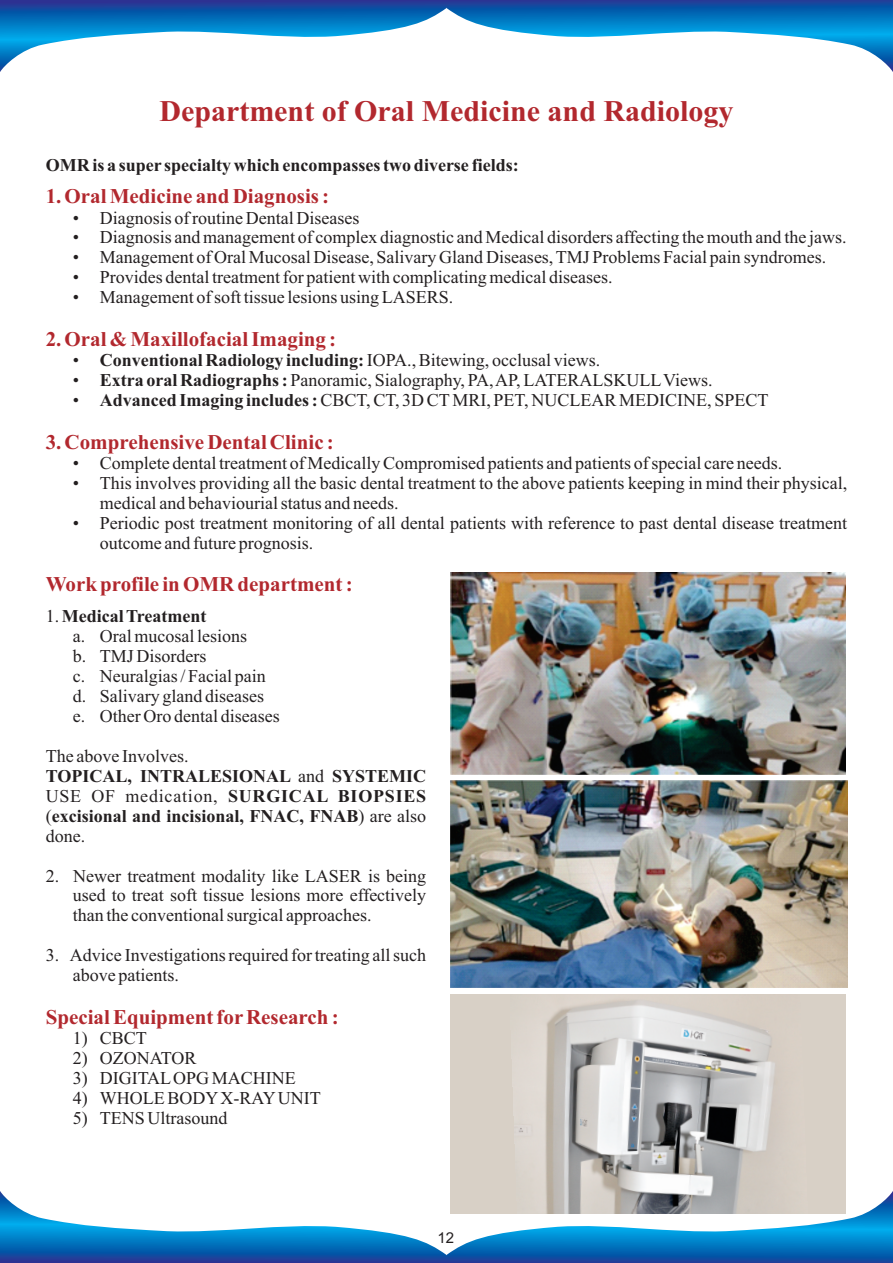
<style>
.page{position:relative;width:893px;height:1263px;background:#fff}
.page>*{position:absolute;margin:0;border:0;box-sizing:border-box;transform-origin:0 0}
.t1{font:700 30px "Times New Roman";color:#b2282e}
.t2{font:700 21px "Times New Roman";color:#b2282e}
.t3{font:18px/20px "Times New Roman";color:#231f20}
.t4{font:700 18px/20px "Times New Roman";color:#231f20}
.t5{font:15px "Arial";color:#231f20}
.s1{font-weight:400}
.s2{font-weight:700}
</style>
<div class="page">
<svg style="left:0;top:1191px;width:893px;height:72px"></svg>
<svg style="left:0;top:0;width:893px;height:72px"></svg>
<div style="left:450px;top:995px;width:396px;height:219px;background:#d8d0c6"></div>
<img style="left:512px;top:1001px;width:263px;height:213px">
<img style="left:450px;top:572px;width:395px;height:203px">
<img style="left:450px;top:781px;width:397px;height:206px">
<h1 class="t1" style="left:159px;top:101px;width:576px">Department of Oral Medicine and Radiology</h1>
<p class="t4" style="left:46px;top:157px;width:474px">OMR is a super specialty which encompasses two diverse fields:</p>
<p class="t2" style="left:46px;top:189px;width:285px">1. Oral Medicine and Diagnosis :</p>
<p class="t3" style="left:73px;top:209px;width:288px">• Diagnosis of routine Dental Diseases</p>
<p class="t3" style="left:73px;top:229px;width:775px">• Diagnosis and management of complex diagnostic and Medical disorders affecting the mouth and the jaws.</p>
<p class="t3" style="left:73px;top:249px;width:755px">• Management of Oral Mucosal Disease, Salivary Gland Diseases, TMJ Problems Facial pain syndromes.</p>
<p class="t3" style="left:73px;top:269px;width:541px">• Provides dental treatment for patient with complicating medical diseases.</p>
<p class="t3" style="left:73px;top:289px;width:382px">• Management of soft tissue lesions using LASERS.</p>
<p class="t2" style="left:46px;top:332px;width:292px">2. Oral &amp; Maxillofacial Imaging :</p>
<p class="t4" style="left:73px;top:352px;width:529px"><span class="s1">•</span> Conventional Radiology including: <span class="s1">IOPA., Bitewing, occlusal views.</span></p>
<p class="t3" style="left:73px;top:372px;width:641px">• <span class="s2">Extra oral Radiographs :</span> Panoramic, Sialography, PA, AP, LATERALSKULLViews.</p>
<p class="t3" style="left:73px;top:392px;width:697px">• <span class="s2">Advanced Imaging includes :</span>CBCT, CT, 3D CTMRI, PET, NUCLEAR MEDICINE, SPECT</p>
<p class="t2" style="left:46px;top:435px;width:290px">3. Comprehensive Dental Clinic :</p>
<p class="t3" style="left:73px;top:455px;width:711px">• Complete dental treatment of Medically Compromised patients and patients of special care needs.</p>
<p class="t3" style="left:100px;top:475px;width:749px;text-indent:-27px">• This involves providing all the basic dental treatment to the above patients keeping in mind their physical, medical and behaviourial status and needs.</p>
<p class="t3" style="left:100px;top:515px;width:749px;text-indent:-27px">• Periodic post treatment monitoring of all dental patients with reference to past dental disease treatment outcome and future prognosis.</p>
<p class="t2" style="left:46px;top:577px;width:309px">Work profile in OMR department :</p>
<p class="t3" style="left:73px;top:608px;width:209px;text-indent:-27px">1. <span class="s2">Medical Treatment<br></span>a. Oral mucosal lesions<br>b. TMJ Disorders<br>c. Neuralgias / Facial pain d. Salivary gland diseases e. Other Oro dental diseases</p>
<p class="t4" style="left:46px;top:748px;width:382px"><span class="s1">The above Involves.<br></span>TOPICAL, INTRALESIONAL <span class="s1">and</span> SYSTEMIC<br><span class="s1">USE OF medication,</span> SURGICAL BIOPSIES <span class="s1">(</span>excisional and incisional, FNAC, FNAB<span class="s1">) are also done.</span></p>
<p class="t3" style="left:73px;top:867px;width:355px;text-align:justify;text-indent:-27px">2. Newer treatment modality like LASER is being used to treat soft tissue lesions more effectively than the conventional surgical approaches.</p>
<p class="t3" style="left:73px;top:947px;width:355px;text-indent:-27px">3. Advice Investigations required for treating all such above patients.</p>
<p class="t2" style="left:46px;top:1009px;width:294px">Special Equipment forResearch :</p>
<p class="t3" style="left:73px;top:1030px;width:76px">1) CBCT</p>
<p class="t3" style="left:73px;top:1050px;width:125px">2) OZONATOR</p>
<p class="t3" style="left:73px;top:1070px;width:225px">3) DIGITALOPG MACHINE</p>
<p class="t3" style="left:73px;top:1090px;width:250px">4) WHOLE BODYX-RAYUNIT</p>
<p class="t3" style="left:73px;top:1110px;width:156px">5) TENS Ultrasound</p>
<p class="t5" style="left:437px;top:1232px;width:18px">12</p>
</div>
